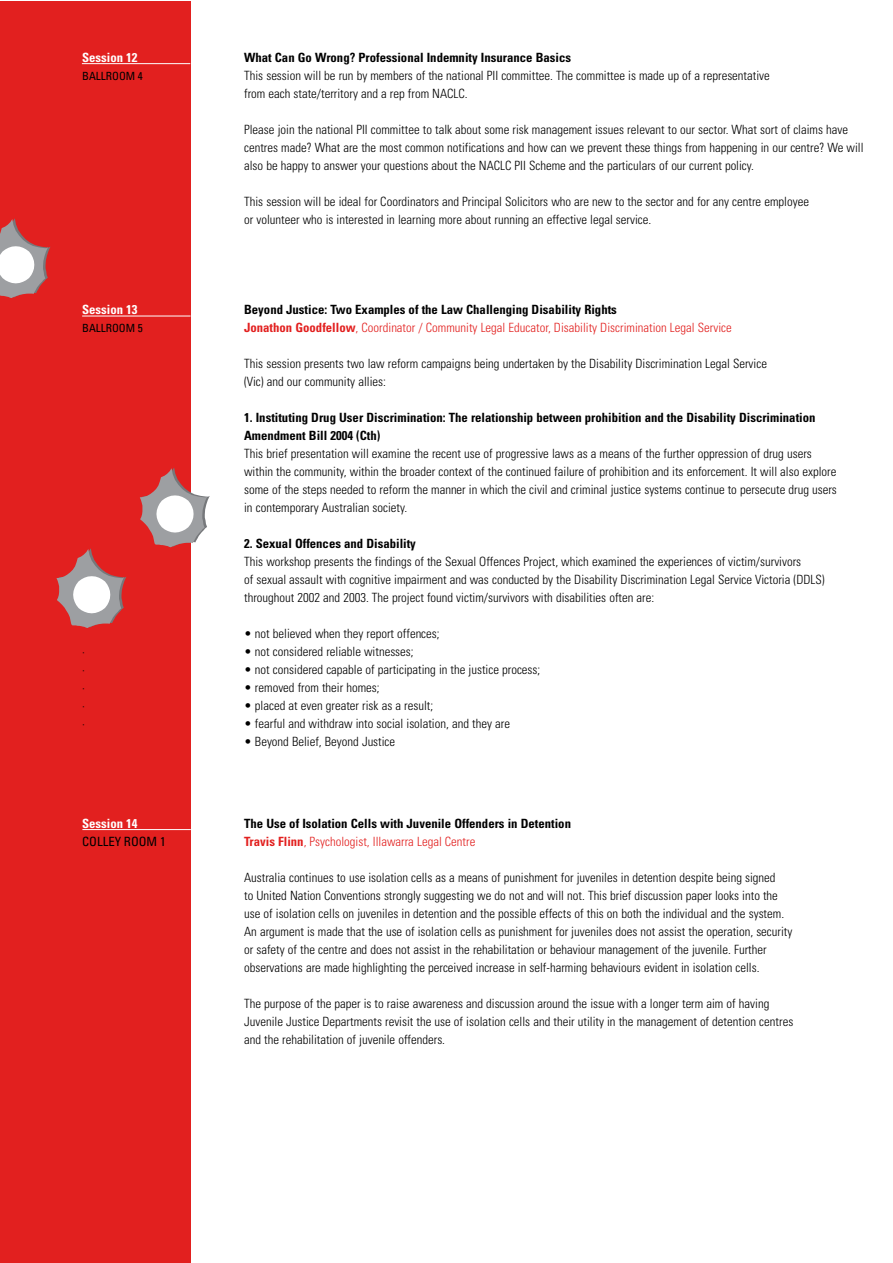
<style>
.page{position:relative;width:893px;height:1263px;background:#fff}
.page>*{position:absolute;margin:0;border:0;box-sizing:border-box;transform-origin:0 0}
.t1{font:300 condensed 12.75px/18px "Univers";color:#000}
.t2{font:700 condensed 12.75px/18px "Univers";color:#000}
.t3{font:300 condensed 12.75px "Univers";color:#e2201f}
.t4{font:700 condensed 12.75px "Univers";color:#fff}
.t5{font:condensed 12.75px "Univers";color:#000}
.t6{font:condensed 11.25px "Univers";color:#000}
.s1{font-weight:700}
</style>
<div class="page">
<div style="left:0;top:1px;width:190px;height:1262px;background:#e2201f"></div>
<hr style="left:82px;top:63px;width:108px;height:1px;background:#fff">
<hr style="left:82px;top:316px;width:109px;height:1px;background:#fff">
<hr style="left:82px;top:829px;width:109px;height:1px;background:#fff">
<svg style="left:140px;top:467px;width:70px;height:80px"></svg>
<svg style="left:56px;top:548px;width:70px;height:80px"></svg>
<svg style="left:0;top:218px;width:50px;height:80px"></svg>
<p class="t4" style="left:82px;top:52px;width:57px">Session 12</p>
<p class="t2" style="left:244px;top:49px;width:328px">What Can Go Wrong? Professional Indemnity Insurance Basics</p>
<p class="t6" style="left:82px;top:71px;width:62px">BALLROOM 4</p>
<p class="t1" style="left:244px;top:67px;width:527px">This session will be run by members of the national PII committee. The committee is made up of a representative from each state/territory and a rep from NACLC.</p>
<p class="t1" style="left:244px;top:121px;width:621px">Please join the national PII committee to talk about some risk management issues relevant to our sector. What sort of claims have centres made? What are the most common notifications and how can we prevent these things from happening in our centre? We will also be happy to answer your questions about the NACLC PII Scheme and the particulars of our current policy.</p>
<p class="t1" style="left:244px;top:193px;width:566px">This session will be ideal for Coordinators and Principal Solicitors who are new to the sector and for any centre employee or volunteer who is interested in learning more about running an effective legal service.</p>
<p class="t4" style="left:82px;top:304px;width:57px">Session 13</p>
<p class="t2" style="left:244px;top:301px;width:374px">Beyond Justice: Two Examples of the Law Challenging Disability Rights</p>
<p class="t6" style="left:82px;top:323px;width:62px">BALLROOM 5</p>
<p class="t3" style="left:244px;top:322px;width:489px"><span class="s1">Jonathon Goodfellow</span>, Coordinator / Community Legal Educator, Disability Discrimination Legal Service</p>
<p class="t1" style="left:244px;top:355px;width:524px">This session presents two law reform campaigns being undertaken by the Disability Discrimination Legal Service (Vic) and our community allies:</p>
<p class="t2" style="left:244px;top:409px;width:573px">1. Instituting Drug User Discrimination: The relationship between prohibition and the Disability Discrimination<br>Amendment Bill 2004 (Cth)</p>
<p class="t1" style="left:244px;top:445px;width:594px">This brief presentation will examine the recent use of progressive laws as a means of the further oppression of drug users within the community, within the broader context of the continued failure of prohibition and its enforcement. It will also explore some of the steps needed to reform the manner in which the civil and criminal justice systems continue to persecute drug users in contemporary Australian society.</p>
<p class="t2" style="left:244px;top:535px;width:173px">2. Sexual Offences and Disability</p>
<p class="t1" style="left:244px;top:553px;width:582px">This workshop presents the findings of the Sexual Offences Project, which examined the experiences of victim/survivors<br>of sexual assault with cognitive impairment and was conducted by the Disability Discrimination Legal Service Victoria (DDLS) throughout 2002 and 2003. The project found victim/survivors with disabilities often are:</p>
<p class="t1" style="left:244px;top:625px;width:197px">• not believed when they report offences;</p>
<p class="t1" style="left:82px;top:643px;width:4px">·</p>
<p class="t1" style="left:244px;top:643px;width:171px">• not considered reliable witnesses;</p>
<p class="t1" style="left:82px;top:661px;width:4px">·</p>
<p class="t1" style="left:244px;top:661px;width:298px">• not considered capable of participating in the justice process;</p>
<p class="t1" style="left:82px;top:679px;width:4px">·</p>
<p class="t1" style="left:244px;top:679px;width:137px">• removed from their homes;</p>
<p class="t1" style="left:82px;top:697px;width:4px">·</p>
<p class="t1" style="left:244px;top:697px;width:191px">• placed at even greater risk as a result;</p>
<p class="t1" style="left:82px;top:715px;width:4px">·</p>
<p class="t1" style="left:244px;top:715px;width:267px">• fearful and withdraw into social isolation, and they are</p>
<p class="t1" style="left:244px;top:733px;width:153px">• Beyond Belief, Beyond Justice</p>
<p class="t4" style="left:82px;top:819px;width:57px">Session 14</p>
<p class="t2" style="left:244px;top:816px;width:328px">The Use of Isolation Cells with Juvenile Offenders in Detention</p>
<p class="t5" style="left:82px;top:837px;width:85px">COLLEY ROOM 1</p>
<p class="t3" style="left:244px;top:837px;width:233px"><span class="s1">Travis Flinn</span>, Psychologist, Illawarra Legal Centre</p>
<p class="t1" style="left:244px;top:870px;width:550px">Australia continues to use isolation cells as a means of punishment for juveniles in detention despite being signed<br>to United Nation Conventions strongly suggesting we do not and will not. This brief discussion paper looks into the use of isolation cells on juveniles in detention and the possible effects of this on both the individual and the system.<br>An argument is made that the use of isolation cells as punishment for juveniles does not assist the operation, security or safety of the centre and does not assist in the rehabilitation or behaviour management of the juvenile. Further observations are made highlighting the perceived increase in self-harming behaviours evident in isolation cells.</p>
<p class="t1" style="left:244px;top:996px;width:551px">The purpose of the paper is to raise awareness and discussion around the issue with a longer term aim of having<br>Juvenile Justice Departments revisit the use of isolation cells and their utility in the management of detention centres and the rehabilitation of juvenile offenders.</p>
</div>
